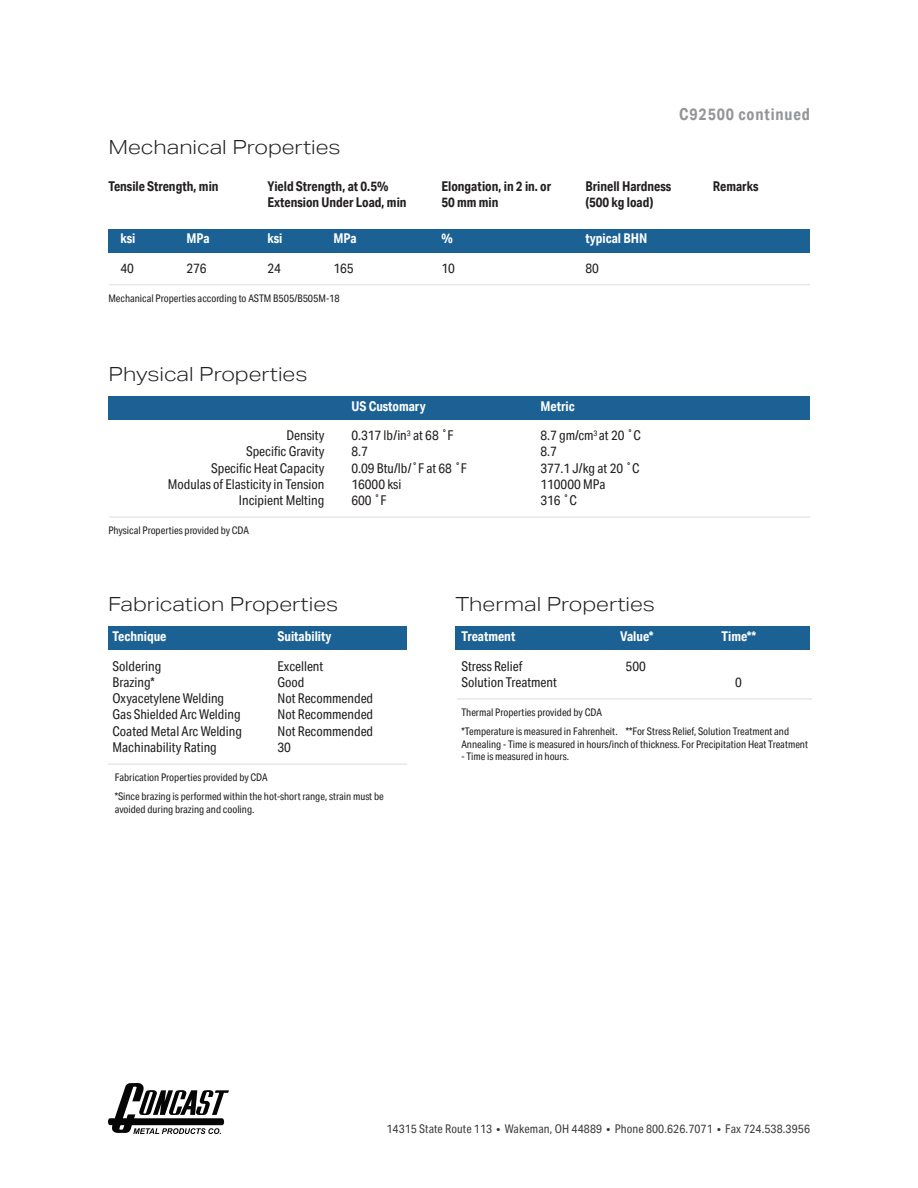
<style>
.page{position:relative;width:918px;height:1188px;background:#fff}
.page>*{position:absolute;margin:0;border:0;box-sizing:border-box;transform-origin:0 0}
.t1{font:300 19.5px "Aktiv Grotesk Ex";color:#231f20}
.t2{font:700 16.5px "Aktiv Grotesk Cd";letter-spacing:.05em;color:#939598}
.t3{font:13.5px "Aktiv Grotesk Cd";color:#231f20}
.t4{font:700 13.5px "Aktiv Grotesk Cd";color:#231f20}
.t5{font:700 13.5px "Aktiv Grotesk Cd";color:#fff}
.t6{font:12px "Aktiv Grotesk Cd";letter-spacing:.01em;color:#3e3e3f}
.t7{font:10.5px/19.4px "Aktiv Grotesk Cd";color:#231f20}
</style>
<div class="page">
<svg style="left:108px;top:1083px;width:121px;height:51px"></svg>
<div style="left:109px;top:229px;width:701px;height:24px;background:#1b6194"></div>
<div style="left:109px;top:396px;width:701px;height:23px;background:#1b6194"></div>
<hr style="left:109px;top:516px;width:701px;height:2px;background:#e6e7e9">
<div style="left:108px;top:627px;width:299px;height:23px;background:#1b6194"></div>
<hr style="left:108px;top:763px;width:299px;height:2px;background:#e6e7e9">
<div style="left:455px;top:627px;width:355px;height:23px;background:#1b6194"></div>
<hr style="left:457px;top:698px;width:355px;height:2px;background:#e6e7e9">
<hr style="left:109px;top:284px;width:701px;height:1px;background:#e6e7e9">
<p class="t2" style="left:679px;top:104px;width:132px">C92500 continued</p>
<p class="t1" style="left:108px;top:136px;width:234px">Mechanical Properties</p>
<p class="t4" style="left:108px;top:178px;width:112px">Tensile Strength, min</p>
<p class="t4" style="left:267px;top:178px;width:123px">Yield Strength, at 0.5%</p>
<p class="t4" style="left:441px;top:178px;width:111px">Elongation, in 2 in. or</p>
<p class="t4" style="left:585px;top:178px;width:87px">Brinell Hardness</p>
<p class="t4" style="left:713px;top:178px;width:47px">Remarks</p>
<p class="t4" style="left:267px;top:194px;width:141px">Extension Under Load, min</p>
<p class="t4" style="left:441px;top:194px;width:59px">50 mm min</p>
<p class="t4" style="left:585px;top:194px;width:70px">(500 kg load)</p>
<p class="t5" style="left:120px;top:230px;width:16px">ksi</p>
<p class="t5" style="left:186px;top:230px;width:25px">MPa</p>
<p class="t5" style="left:267px;top:230px;width:16px">ksi</p>
<p class="t5" style="left:333px;top:230px;width:25px">MPa</p>
<p class="t5" style="left:441px;top:230px;width:13px">%</p>
<p class="t5" style="left:585px;top:230px;width:63px">typical BHN</p>
<p class="t3" style="left:120px;top:260px;width:15px">40</p>
<p class="t3" style="left:186px;top:260px;width:22px">276</p>
<p class="t3" style="left:267px;top:260px;width:15px">24</p>
<p class="t3" style="left:333px;top:260px;width:22px">165</p>
<p class="t3" style="left:441px;top:260px;width:15px">10</p>
<p class="t3" style="left:585px;top:260px;width:15px">80</p>
<p class="t7" style="left:108px;top:288px;width:233px">Mechanical Properties according to ASTM B505/B505M-18</p>
<p class="t1" style="left:108px;top:363px;width:201px">Physical Properties</p>
<p class="t5" style="left:351px;top:397px;width:76px">US Customary</p>
<p class="t5" style="left:540px;top:397px;width:36px">Metric</p>
<p class="t3" style="left:286px;top:428px;width:39px">Density</p>
<p class="t3" style="left:351px;top:428px;width:104px">0.317 lb/in<sup>3</sup> at 68 ˚F</p>
<p class="t3" style="left:540px;top:428px;width:102px">8.7 gm/cm<sup>3</sup> at 20 ˚C</p>
<p class="t3" style="left:246px;top:444px;width:80px">Specific Gravity</p>
<p class="t3" style="left:351px;top:444px;width:18px">8.7</p>
<p class="t3" style="left:540px;top:444px;width:18px">8.7</p>
<p class="t3" style="left:211px;top:460px;width:115px">Specific Heat Capacity</p>
<p class="t3" style="left:351px;top:460px;width:117px">0.09 Btu/lb/˚F at 68 ˚F</p>
<p class="t3" style="left:540px;top:460px;width:101px">377.1 J/kg at 20 ˚C</p>
<p class="t3" style="left:168px;top:476px;width:158px">Modulas of Elasticity in Tension</p>
<p class="t3" style="left:351px;top:476px;width:52px">16000 ksi</p>
<p class="t3" style="left:540px;top:476px;width:67px">110000 MPa</p>
<p class="t3" style="left:239px;top:492px;width:87px">Incipient Melting</p>
<p class="t3" style="left:351px;top:492px;width:37px">600 ˚F</p>
<p class="t3" style="left:540px;top:492px;width:38px">316 ˚C</p>
<p class="t7" style="left:108px;top:520px;width:142px">Physical Properties provided by CDA</p>
<p class="t1" style="left:108px;top:593px;width:232px">Fabrication Properties</p>
<p class="t5" style="left:113px;top:628px;width:55px">Technique</p>
<p class="t5" style="left:278px;top:628px;width:56px">Suitability</p>
<p class="t3" style="left:113px;top:658px;width:50px">Soldering</p>
<p class="t3" style="left:278px;top:658px;width:47px">Excellent</p>
<p class="t3" style="left:113px;top:674px;width:44px">Brazing*</p>
<p class="t3" style="left:278px;top:674px;width:29px">Good</p>
<p class="t3" style="left:113px;top:690px;width:113px">Oxyacetylene Welding</p>
<p class="t3" style="left:278px;top:690px;width:97px">Not Recommended</p>
<p class="t3" style="left:113px;top:707px;width:130px">Gas Shielded Arc Welding</p>
<p class="t3" style="left:278px;top:707px;width:97px">Not Recommended</p>
<p class="t3" style="left:113px;top:723px;width:131px">Coated Metal Arc Welding</p>
<p class="t3" style="left:278px;top:723px;width:97px">Not Recommended</p>
<p class="t3" style="left:113px;top:739px;width:106px">Machinability Rating</p>
<p class="t3" style="left:278px;top:739px;width:15px">30</p>
<p class="t7" style="left:115px;top:767px;width:271px">Fabrication Properties provided by CDA<br>*Since brazing is performed within the hot-short range, strain must be</p>
<p class="t7" style="left:115px;top:799px;width:141px">avoided during brazing and cooling.</p>
<p class="t1" style="left:455px;top:593px;width:201px">Thermal Properties</p>
<p class="t5" style="left:461px;top:628px;width:55px">Treatment</p>
<p class="t5" style="left:620px;top:628px;width:35px">Value*</p>
<p class="t5" style="left:722px;top:628px;width:36px">Time**</p>
<p class="t3" style="left:461px;top:658px;width:63px">Stress Relief</p>
<p class="t3" style="left:626px;top:658px;width:22px">500</p>
<p class="t3" style="left:461px;top:674px;width:97px">Solution Treatment</p>
<p class="t3" style="left:735px;top:674px;width:8px">0</p>
<p class="t7" style="left:461px;top:702px;width:329px">Thermal Properties provided by CDA<br>*Temperature is measured in Fahrenheit. **For Stress Relief, Solution Treatment and</p>
<p class="t7" style="left:461px;top:734px;width:348px">Annealing - Time is measured in hours/inch of thickness. For Precipitation Heat Treatment</p>
<p class="t7" style="left:461px;top:747px;width:109px">- Time is measured in hours.</p>
<p class="t6" style="left:386px;top:1121px;width:425px">14315 State Route 113 • Wakeman, OH 44889 • Phone 800.626.7071 • Fax 724.538.3956</p>
</div>
